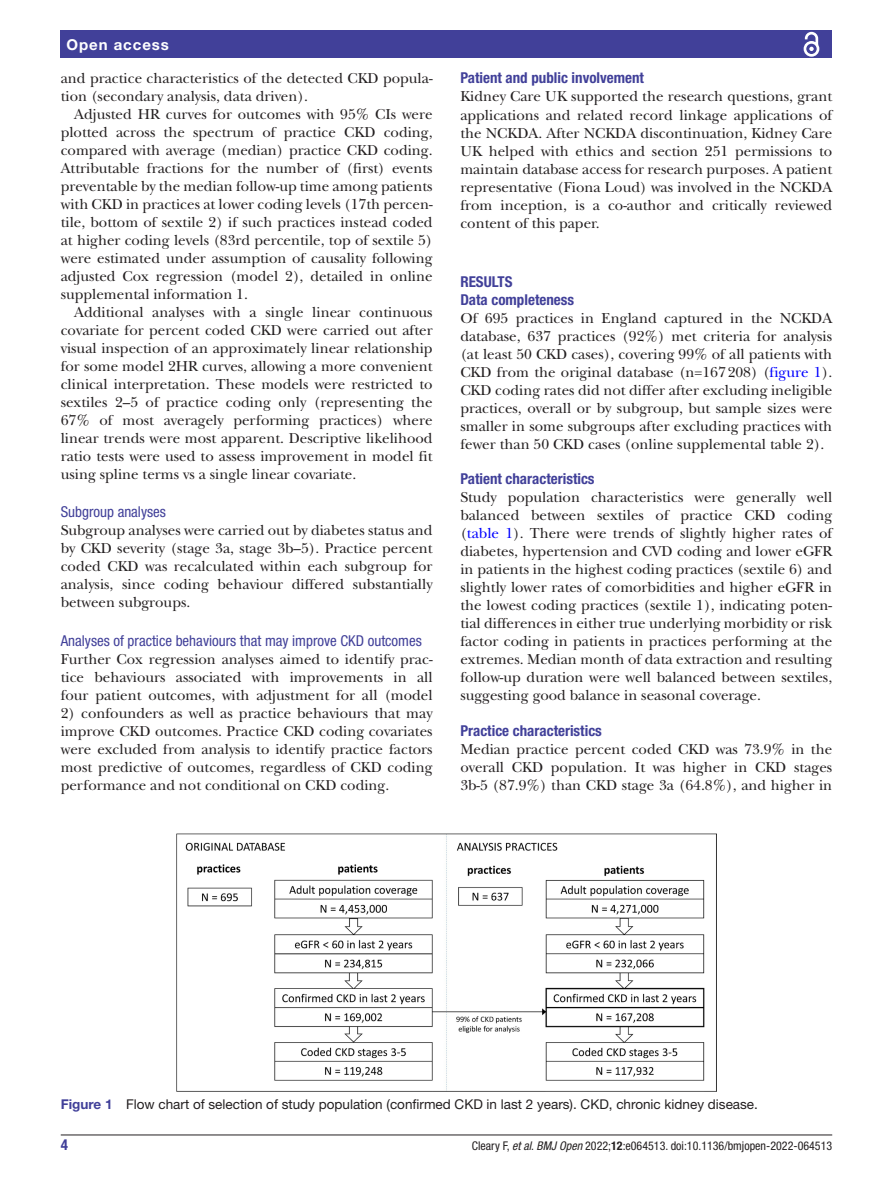
<style>
.page{position:relative;width:893px;height:1191px;background:#fff}
.page>*{position:absolute;margin:0;border:0;box-sizing:border-box;transform-origin:0 0}
.t1{font:15px/18px "New Baskerville";color:#231f20;text-align:justify}
.t2{font:700 condensed 15px/18px "Helvetica Neue LT Std";color:#414099}
.t3{font:condensed 15px "Helvetica Neue LT Std";color:#414099}
.t4{font:700 15px "Helvetica Neue LT Std";letter-spacing:.065em;color:#fff}
.t5{font:13.5px "Helvetica Neue LT Std";color:#231f20}
.t6{font:condensed 12px "Helvetica Neue LT Std";color:#231f20}
.s1{color:#00f}
.s2{font-weight:700;color:#414099}
.s3{font-style:italic}
.s4{font-weight:700}
</style>
<div class="page">
<hr style="left:61px;top:1134px;width:771px;height:1px;background:#231f20">
<div style="left:61px;top:31px;width:771px;height:27px;background:#414099"></div>
<svg style="left:803px;top:31px;width:17px;height:26px"></svg>
<img style="left:176px;top:833px;width:540px;height:258px">
<p class="t4" style="left:66px;top:35px;width:104px">Open access</p>
<p class="t1" style="left:61px;top:69px;width:373px">and practice characteristics of the detected CKD popula&shy;tion (secondary analysis, data driven).</p>
<p class="t1" style="left:61px;top:105px;width:373px;text-indent:14px">Adjusted HR curves for outcomes with 95% CIs were plotted across the spectrum of practice CKD coding, compared with average (median) practice CKD coding.<br>Attributable fractions for the number of (first) events preventable by the median follow-up time among patients with CKD in practices at lower coding levels (17th percen&shy;tile, bottom of sextile 2) if such practices instead coded at higher coding levels (83rd percentile, top of sextile 5) were estimated under assumption of causality following adjusted Cox regression (model 2), detailed in online supplemental information 1.</p>
<p class="t1" style="left:61px;top:303px;width:373px;text-indent:14px">Additional analyses with a single linear continuous covariate for percent coded CKD were carried out after visual inspection of an approximately linear relationship for some model 2HR curves, allowing a more convenient clinical interpretation. These models were restricted to sextiles 2–5 of practice coding only (representing the 67% of most averagely performing practices) where linear trends were most apparent. Descriptive likelihood ratio tests were used to assess improvement in model fit using spline terms vs a single linear covariate.</p>
<p class="t3" style="left:61px;top:503px;width:107px">Subgroup analyses</p>
<p class="t1" style="left:61px;top:521px;width:373px">Subgroup analyses were carried out by diabetes status and by CKD severity (stage 3a, stage 3b–5). Practice percent coded CKD was recalculated within each subgroup for analysis, since coding behaviour differed substantially between subgroups.</p>
<p class="t3" style="left:61px;top:631px;width:363px">Analyses of practice behaviours that may improve CKD outcomes</p>
<p class="t1" style="left:61px;top:650px;width:373px">Further Cox regression analyses aimed to identify prac&shy;tice behaviours associated with improvements in all four patient outcomes, with adjustment for all (model</p>
<p class="t1" style="left:61px;top:704px;width:373px">2) confounders as well as practice behaviours that may improve CKD outcomes. Practice CKD coding covariates were excluded from analysis to identify practice factors most predictive of outcomes, regardless of CKD coding performance and not conditional on CKD coding.</p>
<p class="t2" style="left:460px;top:69px;width:185px">Patient and public involvement</p>
<p class="t1" style="left:460px;top:88px;width:373px">Kidney Care UK supported the research questions, grant applications and related record linkage applications of the NCKDA. After NCKDA discontinuation, Kidney Care UK helped with ethics and section 251 permissions to maintain database access for research purposes. A patient representative (Fiona Loud) was involved in the NCKDA from inception, is a co-author and critically reviewed content of this paper.</p>
<p class="t2" style="left:460px;top:272px;width:115px">RESULTS<br>Data completeness</p>
<p class="t1" style="left:460px;top:309px;width:373px">Of 695 practices in England captured in the NCKDA database, 637 practices (92%) met criteria for analysis (at least 50 CKD cases), covering 99% of all patients with CKD from the original database (n=167208) (<span class="s1">figure 1</span>).<br>CKD coding rates did not differ after excluding ineligible practices, overall or by subgroup, but sample sizes were smaller in some subgroups after excluding practices with fewer than 50 CKD cases (online supplemental table 2).</p>
<p class="t2" style="left:460px;top:470px;width:136px">Patient characteristics</p>
<p class="t1" style="left:460px;top:488px;width:373px">Study population characteristics were generally well balanced between sextiles of practice CKD coding (<span class="s1">table 1</span>). There were trends of slightly higher rates of diabetes, hypertension and CVD coding and lower eGFR in patients in the highest coding practices (sextile 6) and slightly lower rates of comorbidities and higher eGFR in the lowest coding practices (sextile 1), indicating poten&shy;tial differences in either true underlying morbidity or risk factor coding in patients in practices performing at the extremes. Median month of data extraction and resulting follow-up duration were well balanced between sextiles, suggesting good balance in seasonal coverage.</p>
<p class="t2" style="left:460px;top:721px;width:143px">Practice characteristics</p>
<p class="t1" style="left:460px;top:740px;width:373px">Median practice percent coded CKD was 73.9% in the overall CKD population. It was higher in CKD stages 3b-5 (87.9%) than CKD stage 3a (64.8%), and higher in</p>
<p class="t5" style="left:61px;top:1096px;width:699px"><span class="s2">Figure 1</span> Flow chart of selection of study population (confirmed CKD in last 2 years). CKD, chronic kidney disease.</p>
<p class="t2" style="left:61px;top:1135px;width:9px">4</p>
<p class="t6" style="left:472px;top:1138px;width:362px">Cleary F, <span class="s3">et al</span>. <span class="s3">BMJ Open</span> 2022;<span class="s4">12</span>:e064513. doi:10.1136/bmjopen-2022-064513</p>
</div>
